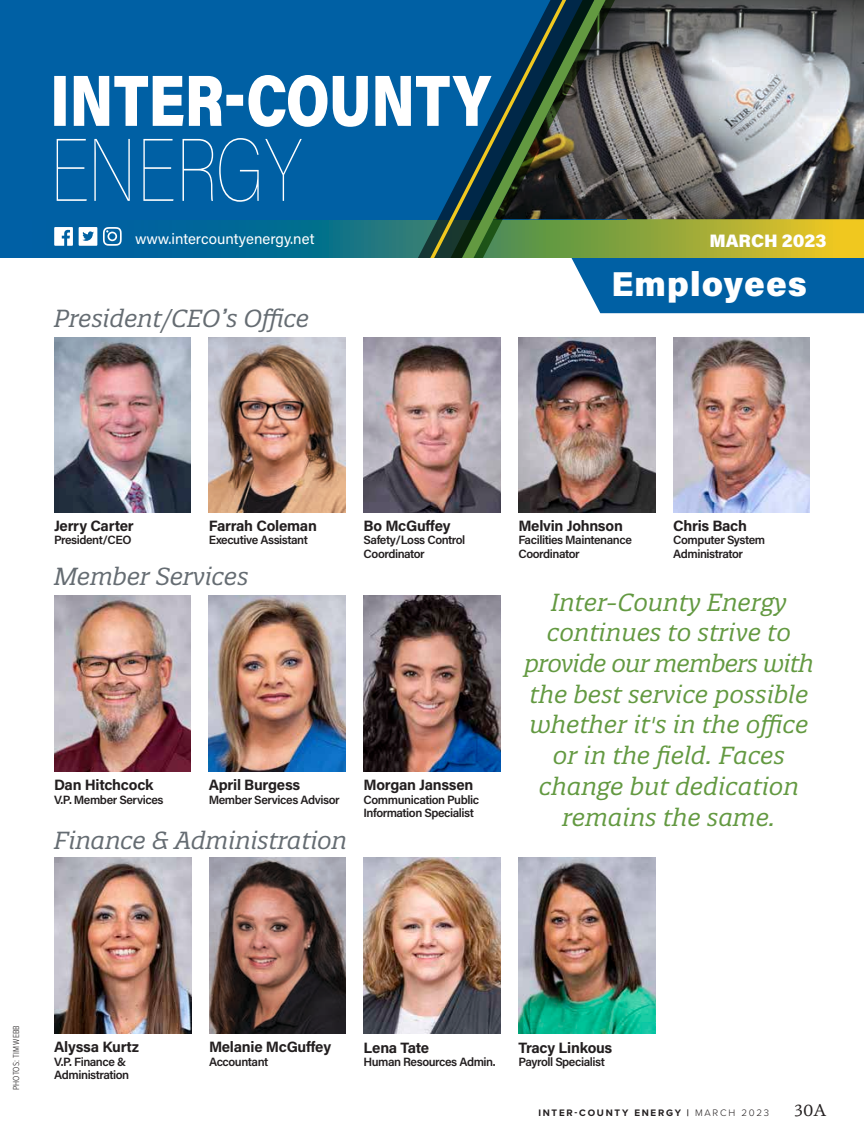
<style>
.page{position:relative;width:864px;height:1134px;background:#fff}
.page>*{position:absolute;margin:0;border:0;box-sizing:border-box;transform-origin:0 0}
.t1{font:900 34.5px "Acumin Pro";letter-spacing:.03em;color:#fff}
.t2{font:italic 24px/30.8px "Quatro Slab";letter-spacing:.01em;color:#639941;text-align:center}
.t3{font:italic 24px "Quatro Slab";color:#656c72}
.t4{font:900 18px "Acumin Pro";color:#fff}
.t5{font:18px "Ashbury";color:#231f20}
.t6{font:700 15px "Acumin Pro";letter-spacing:-.015em;color:#231f20}
.t7{font:15px "Acumin Pro";color:#fff}
.t8{font:600 12px/13.5px "Acumin Pro";letter-spacing:-.035em;color:#231f20}
.t9{font:700 9.75px "Proxima Nova";letter-spacing:.18em;color:#231f20}
.t10{font:300 9px "Proxima Nova Cond";color:#231f20}
.s1{font-weight:300}
</style>
<div class="page">
<div style="left:571px;top:258px;width:293px;height:55px;background:#0060a4"></div>
<svg style="left:0;top:219px;width:864px;height:39px;background:#488471"></svg>
<svg style="left:54px;top:227px;width:19px;height:19px"></svg>
<svg style="left:79px;top:227px;width:18px;height:19px"></svg>
<svg style="left:103px;top:227px;width:19px;height:19px"></svg>
<div style="left:0;top:0;width:627px;height:219px;background:#0060a4"></div>
<img style="left:653px;top:0;width:211px;height:219px">
<svg style="left:631px;top:0;width:21px;height:258px;background:#767764"></svg>
<svg style="left:414px;top:0;width:217px;height:258px"></svg>
<svg style="left:421px;top:0;width:187px;height:258px"></svg>
<svg style="left:57px;top:138px;width:245px;height:64px"></svg>
<svg style="left:54px;top:75px;width:438px;height:52px"></svg>
<img style="left:54px;top:337px;width:137px;height:176px">
<img style="left:209px;top:337px;width:137px;height:176px">
<img style="left:364px;top:337px;width:136px;height:176px">
<img style="left:518px;top:337px;width:137px;height:176px">
<img style="left:673px;top:337px;width:137px;height:176px">
<img style="left:54px;top:596px;width:137px;height:175px">
<img style="left:209px;top:596px;width:137px;height:175px">
<img style="left:364px;top:596px;width:136px;height:175px">
<img style="left:54px;top:858px;width:137px;height:175px">
<img style="left:209px;top:858px;width:137px;height:175px">
<img style="left:364px;top:858px;width:136px;height:175px">
<img style="left:518px;top:858px;width:137px;height:175px">
<p class="t7" style="left:135px;top:228px;width:181px">www.intercountyenergy.net</p>
<h3 class="t4" style="left:709px;top:228px;width:119px">MARCH 2023</h3>
<h2 class="t3" style="left:54px;top:303px;width:257px">President/CEO’s Office</h2>
<h1 class="t1" style="left:612px;top:259px;width:197px">Employees</h1>
<p class="t6" style="left:54px;top:515px;width:81px">Jerry Carter</p>
<p class="t8" style="left:54px;top:533px;width:79px">President/CEO</p>
<p class="t6" style="left:209px;top:515px;width:110px">Farrah Coleman</p>
<p class="t8" style="left:209px;top:533px;width:101px">Executive Assistant</p>
<h2 class="t3" style="left:54px;top:562px;width:196px">Member Services</h2>
<p class="t6" style="left:364px;top:515px;width:89px">Bo McGuffey</p>
<p class="t8" style="left:364px;top:533px;width:103px">Safety/Loss Control<br>Coordinator</p>
<p class="t6" style="left:54px;top:774px;width:101px">Dan Hitchcock</p>
<p class="t8" style="left:54px;top:792px;width:111px">V.P. Member Services</p>
<p class="t6" style="left:209px;top:774px;width:93px">April Burgess</p>
<p class="t8" style="left:209px;top:792px;width:132px">Member Services Advisor</p>
<h2 class="t3" style="left:54px;top:825px;width:294px">Finance &amp; Administration</h2>
<p class="t6" style="left:364px;top:774px;width:111px">Morgan Janssen</p>
<p class="t8" style="left:364px;top:792px;width:117px">Communication Public<br>Information Specialist</p>
<p class="t6" style="left:518px;top:515px;width:106px">Melvin Johnson</p>
<p class="t8" style="left:518px;top:533px;width:115px">Facilities Maintenance<br>Coordinator</p>
<p class="t6" style="left:673px;top:515px;width:75px">Chris Bach</p>
<p class="t8" style="left:673px;top:533px;width:94px">Computer System<br>Administrator</p>
<h2 class="t2" style="left:524px;top:586px;width:291px">Inter-County Energy continues to strive to provide our members with the best service possible whether it's in the office or in the field. Faces change but dedication remains the same.</h2>
<p class="t10" style="left:9px;top:1090px;width:66px;rotate:-90deg">PHOTOS: TIM WEBB</p>
<p class="t6" style="left:54px;top:1036px;width:87px">Alyssa Kurtz</p>
<p class="t8" style="left:54px;top:1054px;width:76px">V.P. Finance &amp;<br>Administration</p>
<p class="t6" style="left:209px;top:1036px;width:124px">Melanie McGuffey</p>
<p class="t8" style="left:209px;top:1054px;width:61px">Accountant</p>
<p class="t6" style="left:364px;top:1037px;width:67px">Lena Tate</p>
<p class="t8" style="left:364px;top:1055px;width:133px">Human Resources Admin.</p>
<p class="t6" style="left:518px;top:1037px;width:95px">Tracy Linkous</p>
<p class="t8" style="left:518px;top:1055px;width:88px">Payroll Specialist</p>
<p class="t9" style="left:538px;top:1106px;width:232px">INTER-COUNTY ENERGY | <span class="s1">MARCH 2023</span></p>
<h3 class="t5" style="left:794px;top:1099px;width:34px">30A</h3>
</div>
